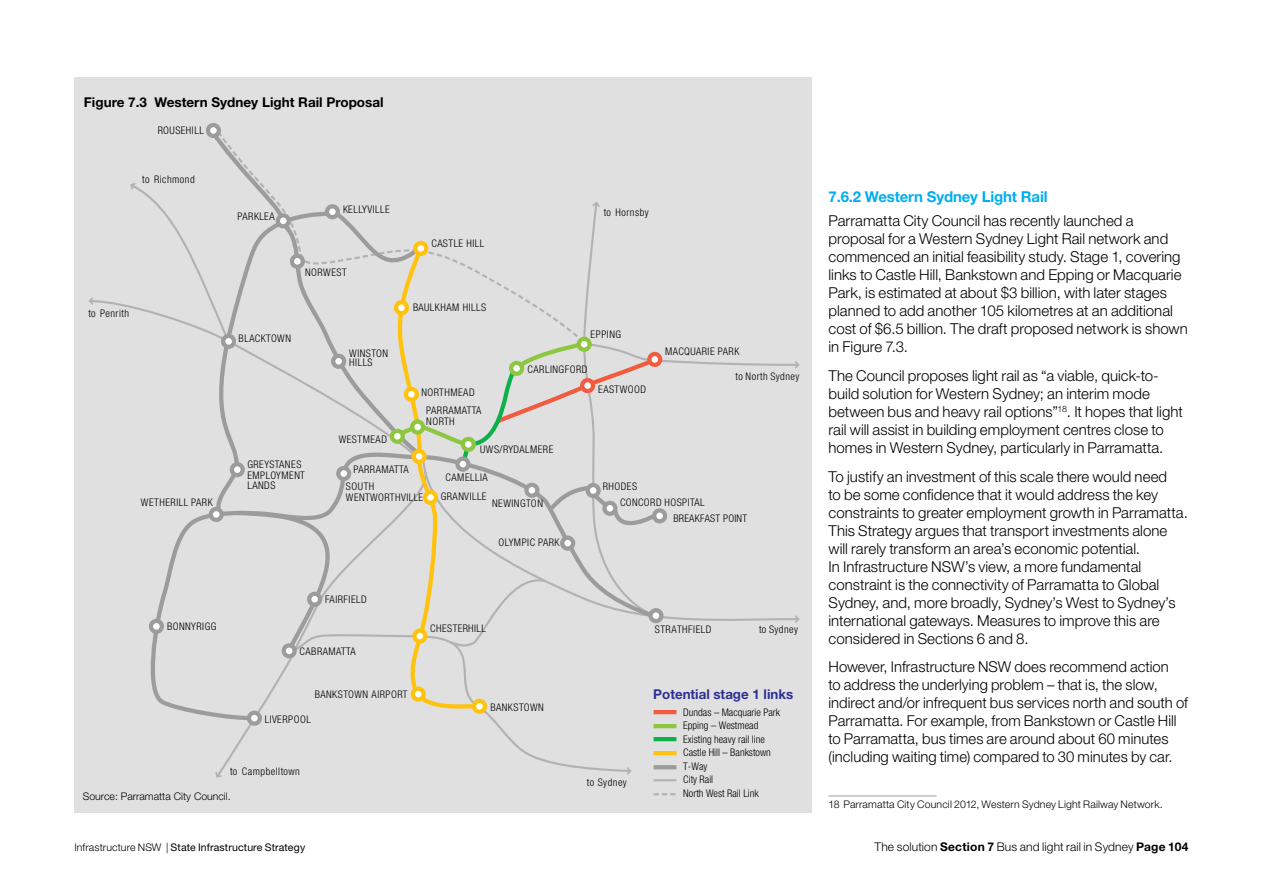
<style>
.page{position:relative;width:1263px;height:893px;background:#fff}
.page>*{position:absolute;margin:0;border:0;box-sizing:border-box;transform-origin:0 0}
.t1{font:300 15px/18px "Helvetica Neue LT Std";color:#000}
.t2{font:700 15px "Helvetica Neue LT Std";letter-spacing:-.01em;color:#00aeef}
.t3{font:700 13.5px "Helvetica Neue LT Std";color:#000}
.t4{font:700 13.5px "Helvetica Neue LT Std";color:#2e3092}
.t5{font:300 12px "Helvetica Neue LT Std";letter-spacing:.01em;color:#000}
.t6{font:300 condensed 10.5px/10.4px "Helvetica Neue LT Std";letter-spacing:.05em;color:#000}
.t7{font:300 condensed 10.5px/13.5px "Helvetica Neue LT Std";color:#000}
.t8{font:300 10.5px "Helvetica Neue LT Std";letter-spacing:.005em;color:#000}
.t9{font:10.5px "Helvetica Neue LT Std";letter-spacing:.015em;color:#000}
.t10{font:300 condensed 10.5px "Helvetica Neue LT Std";letter-spacing:.02em;color:#000}
.s1{font-weight:300}
.s2{font-weight:700}
</style>
<div class="page">
<hr style="left:828px;top:795px;width:108px;height:1px;background:#9c9c9d">
<div style="left:74px;top:77px;width:738px;height:736px;background:#e1e0e1"></div>
<svg style="left:487px;top:715px;width:140px;height:57px"></svg>
<svg style="left:627px;top:767px;width:5px;height:8px"></svg>
<svg style="left:215px;top:772px;width:7px;height:6px"></svg>
<svg style="left:88px;top:297px;width:5px;height:8px"></svg>
<div style="left:249px;top:713px;width:11px;height:11px;background:#fff;border-radius:50%"></div>
<div style="left:247px;top:711px;width:15px;height:15px;border:4px solid #9c9c9d;border-radius:50%"></div>
<div style="left:206px;top:123px;width:15px;height:15px;border:4px solid #9c9c9d;border-radius:50%"></div>
<svg style="left:129px;top:125px;width:671px;height:590px"></svg>
<div style="left:463px;top:439px;width:11px;height:11px;background:#fff;border-radius:50%"></div>
<div style="left:461px;top:437px;width:15px;height:15px;border:4px solid #8dc63f;border-radius:50%"></div>
<div style="left:511px;top:363px;width:11px;height:11px;background:#fff;border-radius:50%"></div>
<div style="left:509px;top:361px;width:15px;height:15px;border:4px solid #8dc63f;border-radius:50%"></div>
<hr style="left:653px;top:765px;width:23px;height:4px;background:#9c9c9d">
<hr style="left:653px;top:779px;width:23px;height:2px;background:#b2b1b3">
<svg style="left:653px;top:793px;width:23px;height:2px"></svg>
<div style="left:457px;top:459px;width:11px;height:11px;background:#fff;border-radius:50%"></div>
<div style="left:455px;top:457px;width:15px;height:15px;border:4px solid #9c9c9d;border-radius:50%"></div>
<hr style="left:653px;top:710px;width:23px;height:4px;background:#f15b40">
<hr style="left:653px;top:724px;width:23px;height:4px;background:#8dc63f">
<hr style="left:653px;top:737px;width:23px;height:4px;background:#0db14b">
<hr style="left:653px;top:751px;width:23px;height:4px;background:#ffc20e">
<p class="t3" style="left:84px;top:94px;width:301px">Figure 7.3 Western Sydney Light Rail Proposal</p>
<p class="t6" style="left:158px;top:125px;width:48px">ROUSEHILL</p>
<p class="t6" style="left:142px;top:174px;width:54px">to Richmond</p>
<p class="t6" style="left:88px;top:308px;width:42px">to Penrith</p>
<p class="t6" style="left:141px;top:497px;width:73px">WETHERILL PARK</p>
<p class="t6" style="left:167px;top:621px;width:51px">BONNYRIGG</p>
<p class="t6" style="left:238px;top:211px;width:39px">PARKLEA</p>
<p class="t6" style="left:343px;top:204px;width:48px">KELLYVILLE</p>
<p class="t6" style="left:305px;top:267px;width:43px">NORWEST</p>
<p class="t6" style="left:239px;top:333px;width:54px">BLACKTOWN</p>
<p class="t6" style="left:349px;top:349px;width:40px;line-height:9.1px">WINSTON<br>HILLS</p>
<p class="t6" style="left:431px;top:238px;width:54px">CASTLE HILL</p>
<p class="t6" style="left:413px;top:302px;width:75px">BAULKHAM HILLS</p>
<p class="t6" style="left:421px;top:387px;width:55px">NORTHMEAD</p>
<p class="t6" style="left:426px;top:405px;width:57px">PARRAMATTA</p>
<p class="t6" style="left:426px;top:416px;width:30px">NORTH</p>
<p class="t6" style="left:604px;top:207px;width:46px">to Hornsby</p>
<p class="t6" style="left:591px;top:329px;width:32px">EPPING</p>
<p class="t6" style="left:527px;top:364px;width:61px">CARLINGFORD</p>
<p class="t6" style="left:598px;top:384px;width:49px">EASTWOOD</p>
<p class="t6" style="left:665px;top:346px;width:76px">MACQUARIE PARK</p>
<p class="t6" style="left:735px;top:371px;width:65px">to North Sydney</p>
<p class="t6" style="left:247px;top:459px;width:59px">GREYSTANES<br>EMPLOYMENT<br>LANDS</p>
<p class="t6" style="left:339px;top:434px;width:50px">WESTMEAD</p>
<p class="t6" style="left:346px;top:481px;width:79px">SOUTH<br>WENTWORTHVILLE</p>
<p class="t6" style="left:353px;top:464px;width:57px">PARRAMATTA</p>
<p class="t6" style="left:480px;top:444px;width:75px">UWS/RYDALMERE</p>
<p class="t6" style="left:445px;top:472px;width:44px">CAMELLIA</p>
<p class="t6" style="left:441px;top:491px;width:47px">GRANVILLE</p>
<p class="t6" style="left:492px;top:498px;width:52px">NEWINGTON</p>
<p class="t6" style="left:498px;top:537px;width:63px">OLYMPIC PARK</p>
<p class="t6" style="left:325px;top:594px;width:43px">FAIRFIELD</p>
<p class="t6" style="left:430px;top:623px;width:57px">CHESTERHILL</p>
<p class="t6" style="left:603px;top:481px;width:36px">RHODES</p>
<p class="t6" style="left:620px;top:497px;width:86px">CONCORD HOSPITAL</p>
<p class="t10" style="left:673px;top:512px;width:75px">BREAKFAST POINT</p>
<p class="t6" style="left:655px;top:624px;width:58px">STRATHFIELD</p>
<p class="t6" style="left:759px;top:624px;width:40px">to Sydney</p>
<p class="t6" style="left:299px;top:646px;width:58px">CABRAMATTA</p>
<p class="t6" style="left:315px;top:688px;width:94px">BANKSTOWN AIRPORT</p>
<p class="t6" style="left:265px;top:714px;width:48px">LIVERPOOL</p>
<p class="t6" style="left:230px;top:766px;width:71px">to Campbelltown</p>
<p class="t8" style="left:83px;top:790px;width:150px">Source: Parramatta City Council.</p>
<p class="t6" style="left:490px;top:702px;width:55px">BANKSTOWN</p>
<p class="t6" style="left:587px;top:777px;width:41px">to Sydney</p>
<p class="t4" style="left:653px;top:686px;width:141px">Potential stage 1 links</p>
<p class="t7" style="left:683px;top:705px;width:98px">Dundas – Macquarie Park<br>Epping – Westmead<br>Existing heavy rail line<br>Castle Hill – Bankstown<br>T-Way<br>City Rail<br>North West Rail Link</p>
<p class="t2" style="left:828px;top:187px;width:221px">7.6.2 Western Sydney Light Rail</p>
<p class="t1" style="left:828px;top:212px;width:361px">Parramatta City Council has recently launched a proposal for a Western Sydney Light Rail network and commenced an initial feasibility study. Stage 1, covering links to Castle Hill, Bankstown and Epping or Macquarie Park, is estimated at about $3 billion, with later stages planned to add another 105 kilometres at an additional cost of $6.5 billion. The draft proposed network is shown in Figure 7.3.</p>
<p class="t1" style="left:828px;top:366px;width:356px">The Council proposes light rail as “a viable, quick-to&shy;build solution for Western Sydney; an interim mode between bus and heavy rail options”<sup>18</sup>. It hopes that light rail will assist in building employment centres close to homes in Western Sydney, particularly in Parramatta.</p>
<p class="t1" style="left:828px;top:467px;width:361px">To justify an investment of this scale there would need<br>to be some confidence that it would address the key constraints to greater employment growth in Parramatta.<br>This Strategy argues that transport investments alone will rarely transform an area’s economic potential.<br>In Infrastructure NSW’s view, a more fundamental constraint is the connectivity of Parramatta to Global Sydney, and, more broadly, Sydney’s West to Sydney’s international gateways. Measures to improve this are considered in Sections 6 and 8.</p>
<p class="t1" style="left:828px;top:658px;width:361px">However, Infrastructure NSW does recommend action<br>to address the underlying problem – that is, the slow, indirect and/or infrequent bus services north and south of Parramatta. For example, from Bankstown or Castle Hill to Parramatta, bus times are around about 60 minutes (including waiting time) compared to 30 minutes by car.</p>
<p class="t8" style="left:828px;top:798px;width:336px">18 Parramatta City Council 2012, Western Sydney Light Railway Network.</p>
<p class="t9" style="left:74px;top:841px;width:232px"><span class="s1">Infrastructure NSW |</span> State Infrastructure Strategy</p>
<p class="t5" style="left:874px;top:839px;width:315px">The solution <span class="s2">Section 7</span> Bus and light rail in Sydney <span class="s2">Page 104</span></p>
</div>
